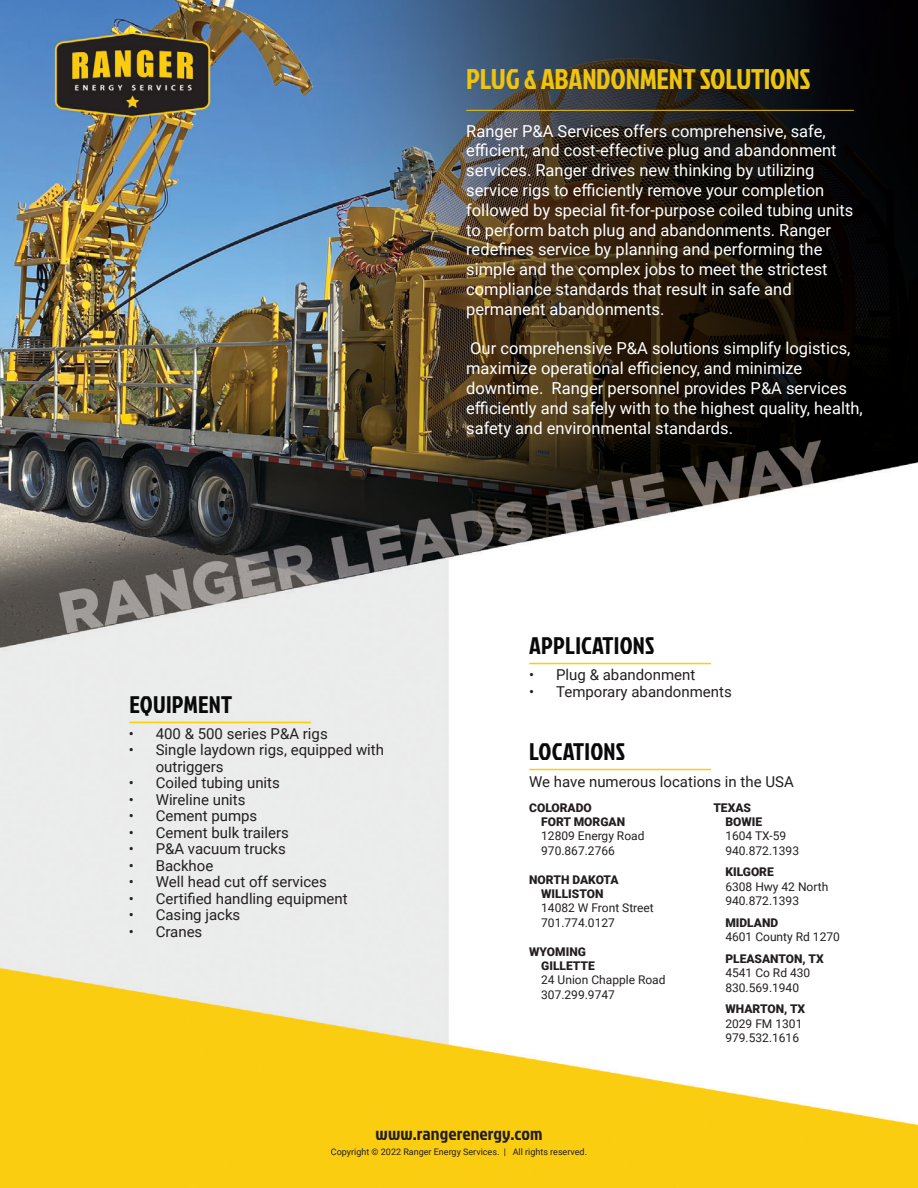
<style>
.page{position:relative;width:918px;height:1188px;background:#fff}
.page>*{position:absolute;margin:0;border:0;box-sizing:border-box;transform-origin:0 0}
.t1{font:28.5px "Jockey One";letter-spacing:-.01em;color:#eec40e}
.t2{font:24px "Jockey One";letter-spacing:.01em;color:#090909}
.t3{font:18px "Jockey One";letter-spacing:.01em;color:#231f20}
.t4{font:16.5px/19.8px "Roboto";color:#fff}
.t5{font:15px/16.5px "Roboto";color:#231f20}
.t6{font:12px "Roboto";color:#231f20}
.t7{font:900 12px "Roboto";color:#231f20}
.t8{font:9px "Roboto";color:#231f20}
</style>
<div class="page">
<img style="left:0;top:0;width:918px;height:1188px">
<hr style="left:529px;top:663px;width:182px;height:1px;background:#fccd0d">
<hr style="left:129px;top:722px;width:182px;height:1px;background:#fccd0d">
<hr style="left:466px;top:110px;width:388px;height:1px;background:#eec40e">
<hr style="left:529px;top:769px;width:182px;height:1px;background:#fccd0d">
<p class="t1" style="left:466px;top:58px;width:346px">PLUG &amp; ABANDONMENT SOLUTIONS</p>
<p class="t4" style="left:466px;top:120px;width:389px">Ranger P&amp;A Services offers comprehensive, safe, efficient, and cost-effective plug and abandonment services. Ranger drives new thinking by utilizing service rigs to efficiently remove your completion followed by special fit-for-purpose coiled tubing units to perform batch plug and abandonments. Ranger redefines service by planning and performing the simple and the complex jobs to meet the strictest compliance standards that result in safe and permanent abandonments.</p>
<p class="t4" style="left:466px;top:338px;width:398px">Our comprehensive P&amp;A solutions simplify logistics, maximize operational efficiency, and minimize downtime. Ranger personnel provides P&amp;A services efficiently and safely with to the highest quality, health, safety and environmental standards.</p>
<p class="t2" style="left:129px;top:687px;width:104px">EQUIPMENT</p>
<p class="t5" style="left:129px;top:725px;width:201px">• 400 &amp; 500 series P&amp;A rigs</p>
<p class="t5" style="left:156px;top:741px;width:230px;text-indent:-27px">• Single laydown rigs, equipped with outriggers</p>
<p class="t5" style="left:129px;top:774px;width:153px">• Coiled tubing units</p>
<p class="t5" style="left:129px;top:791px;width:118px">• Wireline units</p>
<p class="t5" style="left:129px;top:807px;width:130px">• Cement pumps</p>
<p class="t5" style="left:129px;top:824px;width:162px">• Cement bulk trailers</p>
<p class="t5" style="left:129px;top:840px;width:159px">• P&amp;A vacuum trucks</p>
<p class="t5" style="left:129px;top:857px;width:86px">• Backhoe</p>
<p class="t5" style="left:129px;top:873px;width:200px">• Well head cut off services</p>
<p class="t5" style="left:129px;top:890px;width:221px">• Certified handling equipment</p>
<p class="t5" style="left:129px;top:906px;width:113px">• Casing jacks</p>
<p class="t5" style="left:129px;top:923px;width:75px">• Cranes</p>
<p class="t2" style="left:529px;top:628px;width:127px">APPLICATIONS</p>
<p class="t5" style="left:529px;top:666px;width:168px">• Plug &amp; abandonment</p>
<p class="t5" style="left:529px;top:682px;width:204px">• Temporary abandonments</p>
<p class="t2" style="left:529px;top:735px;width:97px">LOCATIONS</p>
<p class="t5" style="left:529px;top:773px;width:266px">We have numerous locations in the USA</p>
<p class="t7" style="left:529px;top:799px;width:64px">COLORADO</p>
<p class="t7" style="left:541px;top:813px;width:85px">FORT MORGAN</p>
<p class="t6" style="left:541px;top:828px;width:105px">12809 Energy Road</p>
<p class="t6" style="left:541px;top:842px;width:75px">970.867.2766</p>
<p class="t7" style="left:529px;top:871px;width:91px">NORTH DAKOTA</p>
<p class="t7" style="left:541px;top:885px;width:64px">WILLISTON</p>
<p class="t6" style="left:541px;top:900px;width:114px">14082 W Front Street</p>
<p class="t6" style="left:541px;top:914px;width:75px">701.774.0127</p>
<p class="t7" style="left:529px;top:943px;width:58px">WYOMING</p>
<p class="t7" style="left:541px;top:957px;width:55px">GILLETTE</p>
<p class="t6" style="left:541px;top:972px;width:126px">24 Union Chapple Road</p>
<p class="t6" style="left:541px;top:986px;width:75px">307.299.9747</p>
<p class="t7" style="left:713px;top:799px;width:39px">TEXAS</p>
<p class="t7" style="left:725px;top:813px;width:38px">BOWIE</p>
<p class="t6" style="left:725px;top:828px;width:62px">1604 TX-59</p>
<p class="t6" style="left:725px;top:842px;width:75px">940.872.1393</p>
<p class="t7" style="left:725px;top:864px;width:50px">KILGORE</p>
<p class="t6" style="left:725px;top:878px;width:104px">6308 Hwy 42 North</p>
<p class="t6" style="left:725px;top:893px;width:75px">940.872.1393</p>
<p class="t7" style="left:725px;top:914px;width:54px">MIDLAND</p>
<p class="t6" style="left:725px;top:929px;width:116px">4601 County Rd 1270</p>
<p class="t7" style="left:725px;top:950px;width:100px">PLEASANTON, TX</p>
<p class="t6" style="left:725px;top:965px;width:86px">4541 Co Rd 430</p>
<p class="t6" style="left:725px;top:979px;width:75px">830.569.1940</p>
<p class="t7" style="left:725px;top:1001px;width:81px">WHARTON, TX</p>
<p class="t6" style="left:725px;top:1015px;width:79px">2029 FM 1301</p>
<p class="t6" style="left:725px;top:1029px;width:75px">979.532.1616</p>
<p class="t3" style="left:376px;top:1120px;width:168px">www.rangerenergy.com</p>
<p class="t8" style="left:331px;top:1145px;width:258px">Copyright © 2022 Ranger Energy Services. | All rights reserved.</p>
</div>
